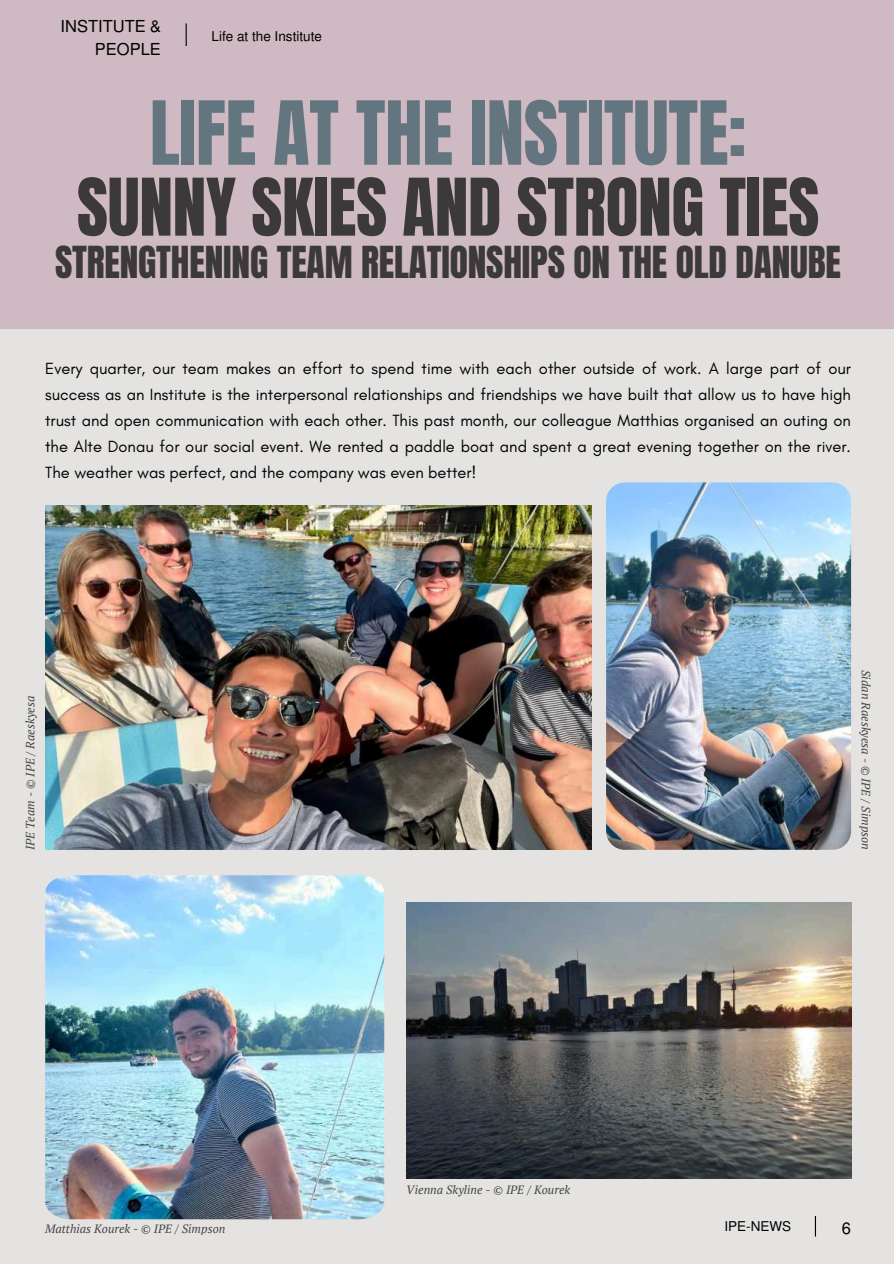
<style>
.page{position:relative;width:894px;height:1264px;background:#fff}
.page>*{position:absolute;margin:0;border:0;box-sizing:border-box;transform-origin:0 0}
.t1{font:75px "Anton";letter-spacing:-.005em;color:#637680}
.t2{font:67.5px "Anton";letter-spacing:-.005em;color:#3b3939}
.t3{font:37.5px "Anton";letter-spacing:-.005em;color:#3b3939}
.t4{font:16.5px/25.8px "Glacial Indifference";color:#000;text-align:justify}
.t5{font:16.5px/22.5px "Mukti";color:#000;text-align:right}
.t6{font:13.5px "Mukti";color:#000}
.t7{font:italic 12px "PT Serif";color:#000}
</style>
<div class="page">
<div style="left:0;top:0;width:893px;height:1263px;background:#e4e3e2"></div>
<div style="left:0;top:0;width:893px;height:328px;background:#cfb9c2"></div>
<hr style="left:185px;top:23px;width:2px;height:23px;background:#000">
<svg style="left:814px;top:1216px;width:1px;height:20px"></svg>
<img style="left:606px;top:482px;width:244px;height:367px;border-radius:19px">
<img style="left:45px;top:505px;width:546px;height:344px">
<img style="left:406px;top:902px;width:444px;height:276px">
<img style="left:45px;top:875px;width:339px;height:344px">
<p class="t5" style="left:60px;top:14px;width:102px">INSTITUTE &amp;<br>PEOPLE</p>
<p class="t6" style="left:211px;top:27px;width:112px">Life at the Institute</p>
<h1 class="t1" style="left:150px;top:95px;width:598px">LIFE AT THE INSTITUTE:</h1>
<h2 class="t2" style="left:77px;top:173px;width:743px">SUNNY SKIES AND STRONG TIES</h2>
<h3 class="t3" style="left:55px;top:243px;width:787px">STRENGTHENING TEAM RELATIONSHIPS ON THE OLD DANUBE</h3>
<p class="t4" style="left:45px;top:356px;width:807px">Every quarter, our team makes an effort to spend time with each other outside of work. A large part of our success as an Institute is the interpersonal relationships and friendships we have built that allow us to have high trust and open communication with each other. This past month, our colleague Matthias organised an outing on the Alte Donau for our social event. We rented a paddle boat and spent a great evening together on the river.<br>The weather was perfect, and the company was even better!</p>
<p class="t7" style="left:22px;top:849px;width:155px;rotate:-90deg">IPE Team - © IPE / Raeskyesa</p>
<p class="t7" style="left:873px;top:670px;width:181px;rotate:90deg">Sidan Raeskyesa - © IPE / Simpson</p>
<p class="t7" style="left:45px;top:1220px;width:182px">Matthias Kourek - © IPE / Simpson</p>
<p class="t7" style="left:406px;top:1181px;width:165px">Vienna Skyline - © IPE / Kourek</p>
<p class="t6" style="left:724px;top:1217px;width:68px">IPE-NEWS</p>
<p class="t5" style="left:841px;top:1215px;width:11px">6</p>
</div>
